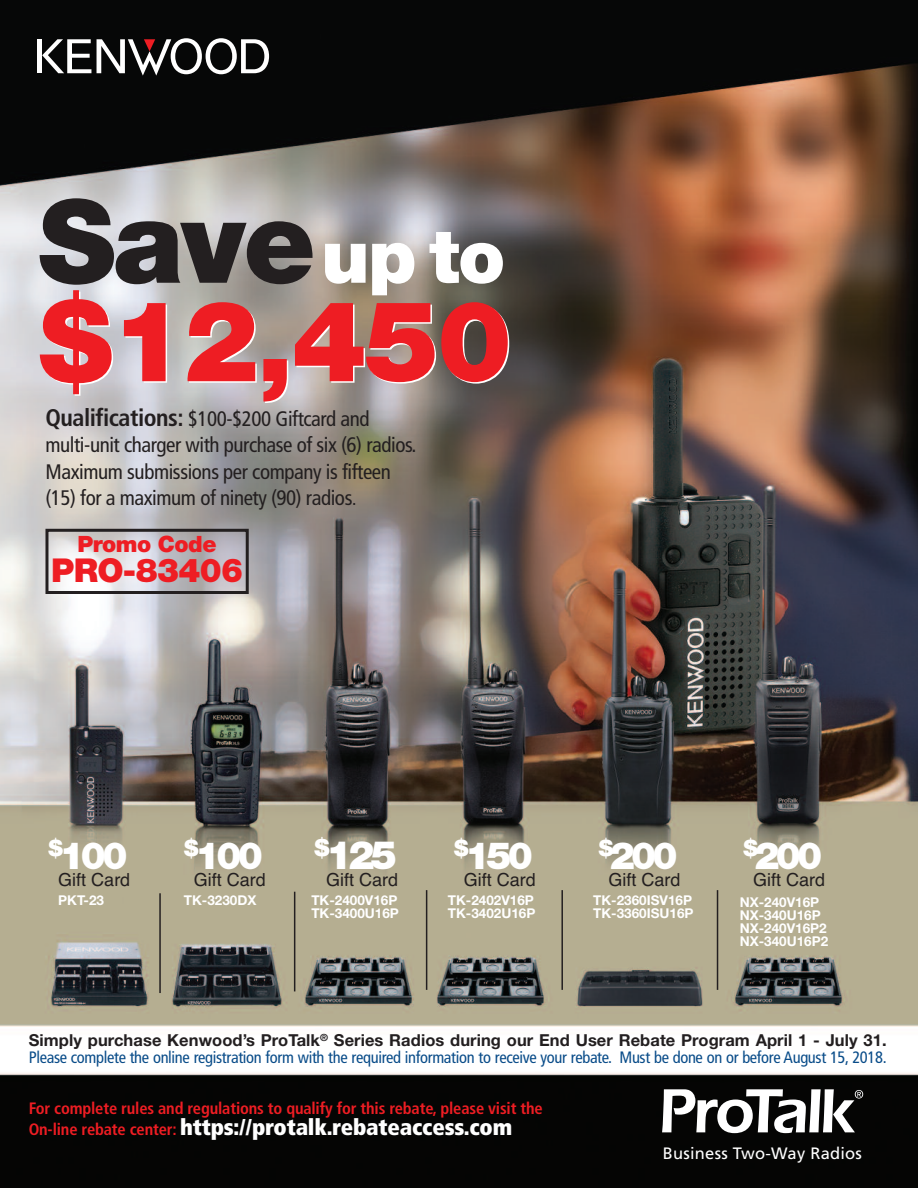
<style>
.page{position:relative;width:918px;height:1188px;background:#fff}
.page>*{position:absolute;margin:0;border:0;box-sizing:border-box;transform-origin:0 0}
.t1{font:900 115.5px "Helvetica Neue";color:#231f20}
.t2{font:900 112.2px "Helvetica Neue";color:#ee1d23}
.t3{font:900 39.3px "Helvetica Neue";color:#fff}
.t4{font:900 37.65px "Helvetica Neue";letter-spacing:-.1em;color:#fff}
.t5{font:900 32.85px "Helvetica Neue";letter-spacing:-.02em;color:#ee1d23}
.t6{font:900 condensed 22.5px "Frutiger";letter-spacing:-.01em;color:#fff}
.t7{font:900 22.5px "Helvetica Neue";letter-spacing:-.02em;color:#ee1d23}
.t8{font:condensed 21px/26.5px "Frutiger";letter-spacing:-.02em;color:#231f20}
.t9{font:18px "Helvetica";color:#231f20}
.t10{font:condensed 16.5px "Frutiger";letter-spacing:-.02em;color:#094c89}
.t11{font:700 16.5px "Helvetica Neue";letter-spacing:.005em;color:#231f20}
.t12{font:700 condensed 16.5px "Frutiger";letter-spacing:-.01em;color:#ee1d23}
.t13{font:16.5px "Frutiger";letter-spacing:.015em;color:#fff}
.t14{font:700 13.5px/12.9px "Helvetica Neue";color:#fff}
.s1{font-size:75px;color:#fff}
.s2{font-weight:700;font-size:24px}
.s3{font-size:18px}
.s4{font-weight:700;font-size:16.5px;color:#ee1d23}
</style>
<div class="page">
<img style="left:0;top:0;width:918px;height:1188px">
<svg style="left:662px;top:1089px;width:201px;height:44px"></svg>
<hr style="left:159px;top:893px;width:2px;height:100px;background:#231f20">
<hr style="left:294px;top:892px;width:1px;height:99px;background:#231f20">
<div style="left:45px;top:529px;width:204px;height:65px;border:3px solid #231f20"></div>
<hr style="left:426px;top:890px;width:1px;height:100px;background:#231f20">
<div style="left:37px;top:39px;width:5px;height:34px;background:#fff"></div>
<svg style="left:42px;top:39px;width:49px;height:34px"></svg>
<svg style="left:97px;top:38px;width:172px;height:38px"></svg>
<hr style="left:561px;top:890px;width:2px;height:100px;background:#231f20">
<hr style="left:717px;top:890px;width:1px;height:100px;background:#231f20">
<h1 class="t1" style="left:38px;top:200px;width:469px">Save<span class="s1">up to</span></h1>
<h2 class="t2" style="left:38px;top:301px;width:475px">$12,450</h2>
<p class="t8" style="left:45px;top:407px;width:373px"><span class="s2">Qualifications:</span> $100-$200 Giftcard and multi-unit charger with purchase of six (6) radios.<br>Maximum submissions per company is fifteen (15) for a maximum of ninety (90) radios<span class="s3">.</span></p>
<p class="t7" style="left:78px;top:536px;width:141px">Promo Code</p>
<h3 class="t5" style="left:51px;top:559px;width:193px">PRO-83406</h3>
<h3 class="t3" style="left:314px;top:841px;width:84px"><sup>$</sup>125</h3>
<p class="t9" style="left:326px;top:869px;width:74px">Gift Card</p>
<h3 class="t4" style="left:48px;top:842px;width:81px"><sup>$</sup>100</h3>
<p class="t14" style="left:58px;top:895px;width:47px">PKT-23</p>
<p class="t14" style="left:311px;top:895px;width:89px">TK-2400V16P<br>TK-3400U16P</p>
<h3 class="t4" style="left:184px;top:842px;width:81px"><sup>$</sup>100</h3>
<p class="t9" style="left:194px;top:869px;width:74px">Gift Card</p>
<p class="t9" style="left:58px;top:869px;width:74px">Gift Card</p>
<p class="t14" style="left:184px;top:895px;width:74px">TK-3230DX</p>
<h3 class="t4" style="left:454px;top:842px;width:81px"><sup>$</sup>150</h3>
<p class="t9" style="left:464px;top:869px;width:74px">Gift Card</p>
<p class="t14" style="left:448px;top:895px;width:89px">TK-2402V16P<br>TK-3402U16P</p>
<h3 class="t4" style="left:598px;top:842px;width:81px"><sup>$</sup>200</h3>
<p class="t9" style="left:608px;top:869px;width:74px">Gift Card</p>
<p class="t14" style="left:593px;top:895px;width:102px">TK-2360ISV16P<br>TK-3360ISU16P</p>
<h3 class="t4" style="left:743px;top:842px;width:81px"><sup>$</sup>200</h3>
<p class="t9" style="left:753px;top:869px;width:74px">Gift Card</p>
<p class="t14" style="left:740px;top:897px;width:90px">NX-240V16P<br>NX-340U16P<br>NX-240V16P2<br>NX-340U16P2</p>
<p class="t11" style="left:29px;top:1034px;width:859px">Simply purchase Kenwood’s ProTalk<sup>®</sup> Series Radios during our End User Rebate Program April 1 - July 31.</p>
<p class="t10" style="left:29px;top:1050px;width:859px">Please complete the online registration form with the required information to receive your rebate. Must be done on or before August 15, 2018.</p>
<p class="t12" style="left:29px;top:1101px;width:516px">For complete rules and regulations to qualify for this rebate, please visit the</p>
<p class="t6" style="left:29px;top:1118px;width:485px"><span class="s4">On-line rebate center:</span> https://protalk.rebateaccess.com</p>
<p class="t13" style="left:663px;top:1146px;width:201px">Business Two-Way Radios</p>
</div>
